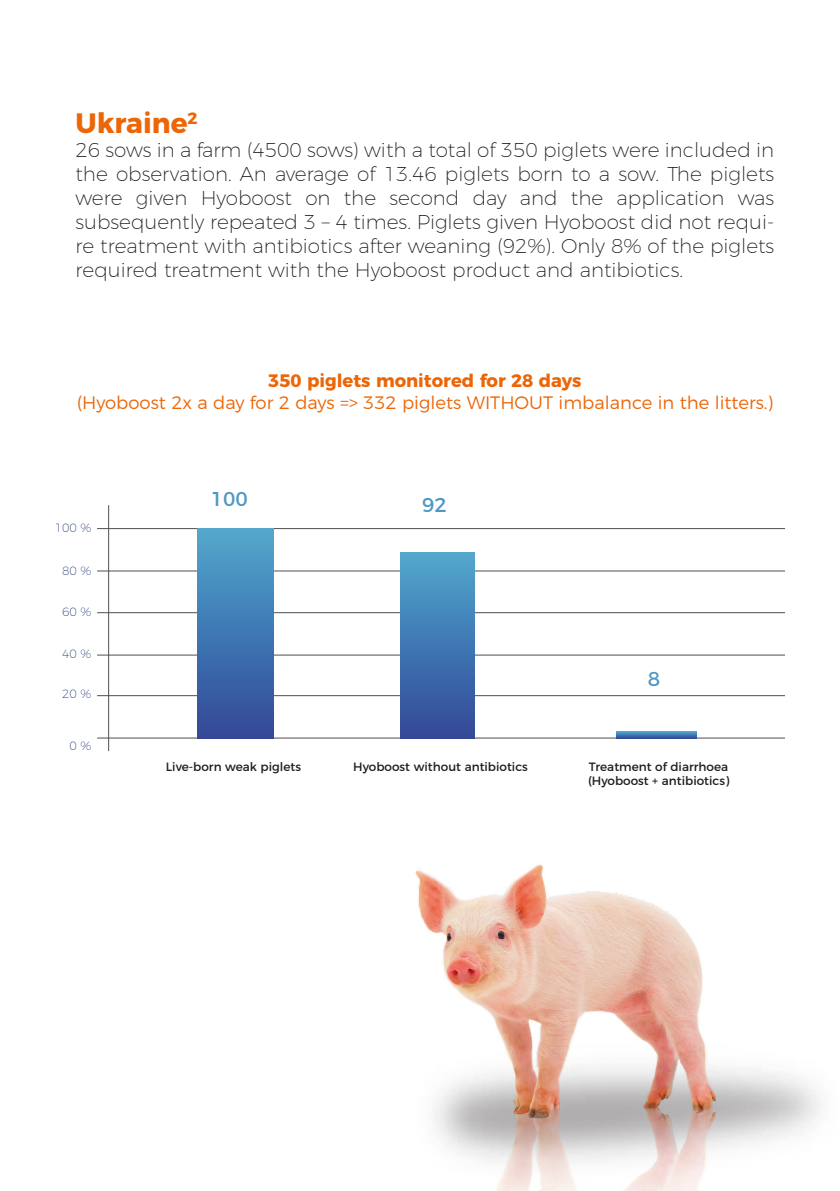
<style>
.page{position:relative;width:840px;height:1191px;background:#fff}
.page>*{position:absolute;margin:0;border:0;box-sizing:border-box;transform-origin:0 0}
.t1{font:700 28px "Montserrat";color:#ec6608}
.t2{font:200 20px/24px "Montserrat";color:#1d1d1b;text-align:justify}
.t3{font:20px "Montserrat";color:#5097c3}
.t4{font:300 18px "Montserrat";color:#ec6608}
.t5{font:700 18px "Montserrat";color:#ec6608}
.t6{font:12px/14.4px "Montserrat";color:#1d1d1b}
.t7{font:200 12px "Montserrat";color:#2b407a}
</style>
<div class="page">
<img style="left:415px;top:864px;width:406px;height:327px">
<hr style="left:97px;top:737px;width:687px;height:1px;background:#504f4f">
<hr style="left:97px;top:654px;width:687px;height:1px;background:#504f4f">
<hr style="left:97px;top:570px;width:687px;height:1px;background:#504f4f">
<hr style="left:97px;top:695px;width:687px;height:1px;background:#504f4f">
<hr style="left:97px;top:612px;width:687px;height:1px;background:#504f4f">
<hr style="left:97px;top:528px;width:687px;height:1px;background:#504f4f">
<hr style="left:108px;top:505px;width:1px;height:246px;background:#504f4f">
<div style="left:198px;top:528px;width:75px;height:210px;background:linear-gradient(to bottom,#50a8ce,#324897)"></div>
<div style="left:400px;top:552px;width:74px;height:186px;background:linear-gradient(to bottom,#50a8ce,#324897)"></div>
<svg style="left:616px;top:731px;width:80px;height:7px"></svg>
<h1 class="t1" style="left:75px;top:100px;width:123px">Ukraine<sup>2</sup></h1>
<p class="t2" style="left:75px;top:136px;width:700px">26 sows in a farm (4500 sows) with a total of 350 piglets were included in the observation. An average of 13.46 piglets born to a sow. The piglets were given Hyoboost on the second day and the application was subsequently repeated 3 – 4 times. Piglets given Hyoboost did not requi&shy;re treatment with antibiotics after weaning (92%). Only 8% of the piglets required treatment with the Hyoboost product and antibiotics.</p>
<p class="t5" style="left:268px;top:366px;width:315px">350 piglets monitored for 28 days</p>
<p class="t4" style="left:77px;top:388px;width:697px">(Hyoboost 2x a day for 2 days =&gt; 332 piglets WITHOUT imbalance in the litters.)</p>
<p class="t7" style="left:55px;top:518px;width:38px">100 %</p>
<p class="t7" style="left:62px;top:561px;width:31px">80 %</p>
<p class="t7" style="left:62px;top:603px;width:31px">60 %</p>
<p class="t7" style="left:62px;top:644px;width:31px">40 %</p>
<p class="t7" style="left:62px;top:685px;width:31px">20 %</p>
<p class="t7" style="left:69px;top:736px;width:23px">0 %</p>
<p class="t3" style="left:210px;top:483px;width:39px">100</p>
<p class="t3" style="left:422px;top:489px;width:26px">92</p>
<p class="t3" style="left:647px;top:663px;width:14px">8</p>
<p class="t6" style="left:166px;top:758px;width:136px">Live-born weak piglets</p>
<p class="t6" style="left:353px;top:758px;width:176px">Hyoboost without antibiotics</p>
<p class="t6" style="left:587px;top:758px;width:142px">Treatment of diarrhoea (Hyoboost + antibiotics)</p>
</div>
